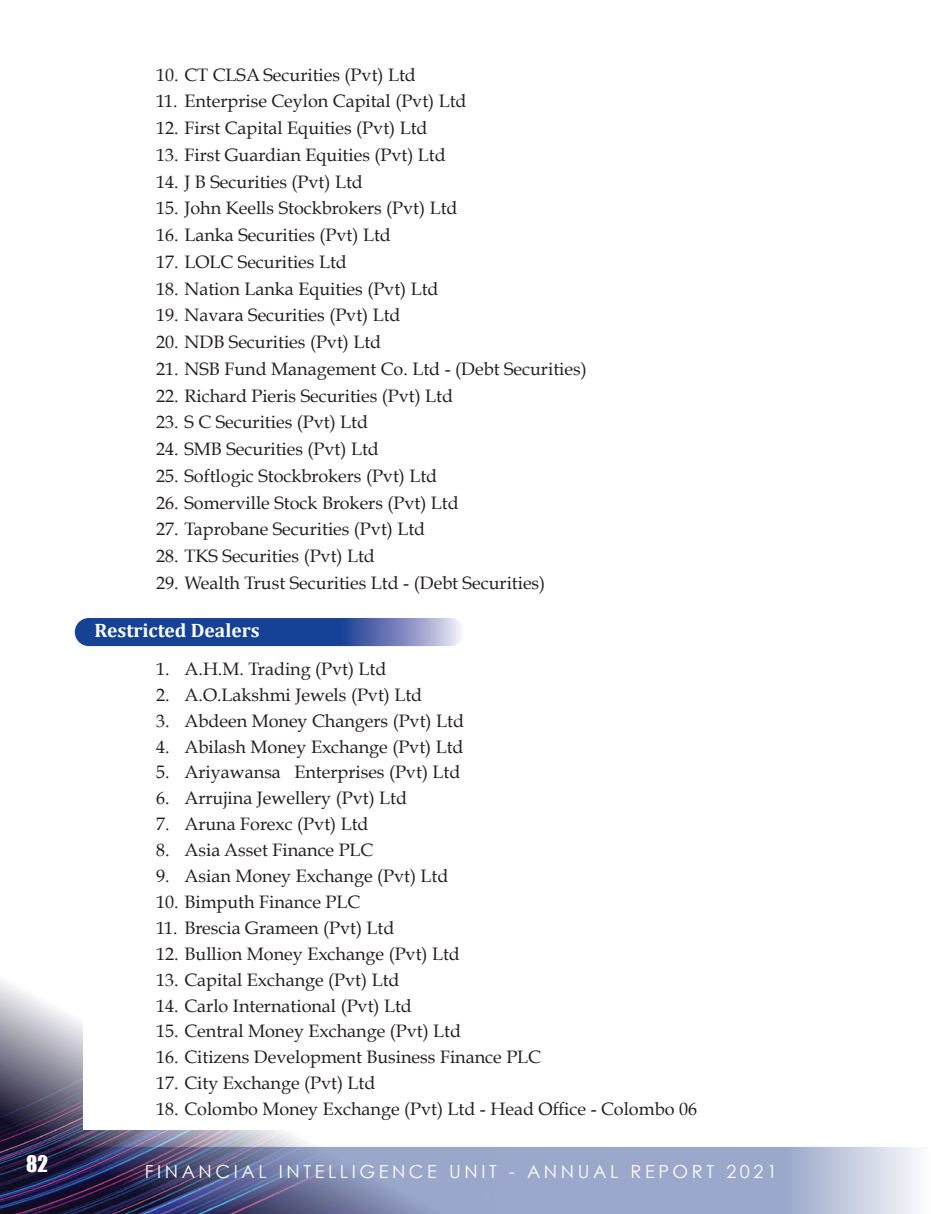
<style>
.page{position:relative;width:931px;height:1214px;background:#fff}
.page>*{position:absolute;margin:0;border:0;box-sizing:border-box;transform-origin:0 0}
.t1{font:21px "Impact";color:#fff}
.t2{font:700 19.5px "Cambria";color:#fff}
.t3{font:18px "Book Antiqua";color:#231f20}
.t4{font:18px "Century Gothic";letter-spacing:.2em;color:#fff}
</style>
<div class="page">
<svg style="left:494px;top:1147px;width:424px;height:67px;background:#a9b4d2"></svg>
<img style="left:0;top:980px;width:494px;height:234px">
<div style="left:83px;top:767px;width:531px;height:363px;background:#fff"></div>
<svg style="left:75px;top:618px;width:389px;height:28px;background:#3759a3"></svg>
<p class="t3" style="left:156px;top:63px;width:261px">10. CT CLSA Securities (Pvt) Ltd</p>
<p class="t3" style="left:156px;top:90px;width:312px">11. Enterprise Ceylon Capital (Pvt) Ltd</p>
<p class="t3" style="left:156px;top:117px;width:273px">12. First Capital Equities (Pvt) Ltd</p>
<p class="t3" style="left:156px;top:144px;width:291px">13. First Guardian Equities (Pvt) Ltd</p>
<p class="t3" style="left:156px;top:170px;width:208px">14. J B Securities (Pvt) Ltd</p>
<p class="t3" style="left:156px;top:197px;width:303px">15. John Keells Stockbrokers (Pvt) Ltd</p>
<p class="t3" style="left:156px;top:224px;width:236px">16. Lanka Securities (Pvt) Ltd</p>
<p class="t3" style="left:156px;top:251px;width:192px">17. LOLC Securities Ltd</p>
<p class="t3" style="left:156px;top:277px;width:284px">18. Nation Lanka Equities (Pvt) Ltd</p>
<p class="t3" style="left:156px;top:304px;width:246px">19. Navara Securities (Pvt) Ltd</p>
<p class="t3" style="left:156px;top:331px;width:227px">20. NDB Securities (Pvt) Ltd</p>
<p class="t3" style="left:156px;top:358px;width:432px">21. NSB Fund Management Co. Ltd - (Debt Securities)</p>
<p class="t3" style="left:156px;top:384px;width:299px">22. Richard Pieris Securities (Pvt) Ltd</p>
<p class="t3" style="left:156px;top:411px;width:214px">23. S C Securities (Pvt) Ltd</p>
<p class="t3" style="left:156px;top:438px;width:224px">24. SMB Securities (Pvt) Ltd</p>
<p class="t3" style="left:156px;top:465px;width:283px">25. Softlogic Stockbrokers (Pvt) Ltd</p>
<p class="t3" style="left:156px;top:491px;width:304px">26. Somerville Stock Brokers (Pvt) Ltd</p>
<p class="t3" style="left:156px;top:518px;width:271px">27. Taprobane Securities (Pvt) Ltd</p>
<p class="t3" style="left:156px;top:545px;width:220px">28. TKS Securities (Pvt) Ltd</p>
<p class="t3" style="left:156px;top:572px;width:391px">29. Wealth Trust Securities Ltd - (Debt Securities)</p>
<p class="t2" style="left:94px;top:616px;width:167px">Restricted Dealers</p>
<p class="t3" style="left:156px;top:657px;width:232px">1. A.H.M. Trading (Pvt) Ltd</p>
<p class="t3" style="left:156px;top:683px;width:268px">2. A.O.Lakshmi Jewels (Pvt) Ltd</p>
<p class="t3" style="left:156px;top:709px;width:309px">3. Abdeen Money Changers (Pvt) Ltd</p>
<p class="t3" style="left:156px;top:735px;width:309px">4. Abilash Money Exchange (Pvt) Ltd</p>
<p class="t3" style="left:156px;top:761px;width:306px">5. Ariyawansa Enterprises (Pvt) Ltd</p>
<p class="t3" style="left:156px;top:787px;width:253px">6. Arrujina Jewellery (Pvt) Ltd</p>
<p class="t3" style="left:156px;top:813px;width:214px">7. Aruna Forexc (Pvt) Ltd</p>
<p class="t3" style="left:156px;top:839px;width:219px">8. Asia Asset Finance PLC</p>
<p class="t3" style="left:156px;top:865px;width:294px">9. Asian Money Exchange (Pvt) Ltd</p>
<p class="t3" style="left:156px;top:891px;width:206px">10. Bimputh Finance PLC</p>
<p class="t3" style="left:156px;top:917px;width:240px">11. Brescia Grameen (Pvt) Ltd</p>
<p class="t3" style="left:156px;top:942px;width:305px">12. Bullion Money Exchange (Pvt) Ltd</p>
<p class="t3" style="left:156px;top:968px;width:245px">13. Capital Exchange (Pvt) Ltd</p>
<p class="t3" style="left:156px;top:994px;width:257px">14. Carlo International (Pvt) Ltd</p>
<p class="t3" style="left:156px;top:1020px;width:307px">15. Central Money Exchange (Pvt) Ltd</p>
<p class="t3" style="left:156px;top:1046px;width:386px">16. Citizens Development Business Finance PLC</p>
<p class="t3" style="left:156px;top:1072px;width:221px">17. City Exchange (Pvt) Ltd</p>
<p class="t3" style="left:156px;top:1098px;width:542px">18. Colombo Money Exchange (Pvt) Ltd - Head Office - Colombo 06</p>
<p class="t1" style="left:26px;top:1148px;width:23px">82</p>
<p class="t4" style="left:145px;top:1160px;width:634px">FINANCIAL INTELLIGENCE UNIT - ANNUAL REPORT 2021</p>
</div>
